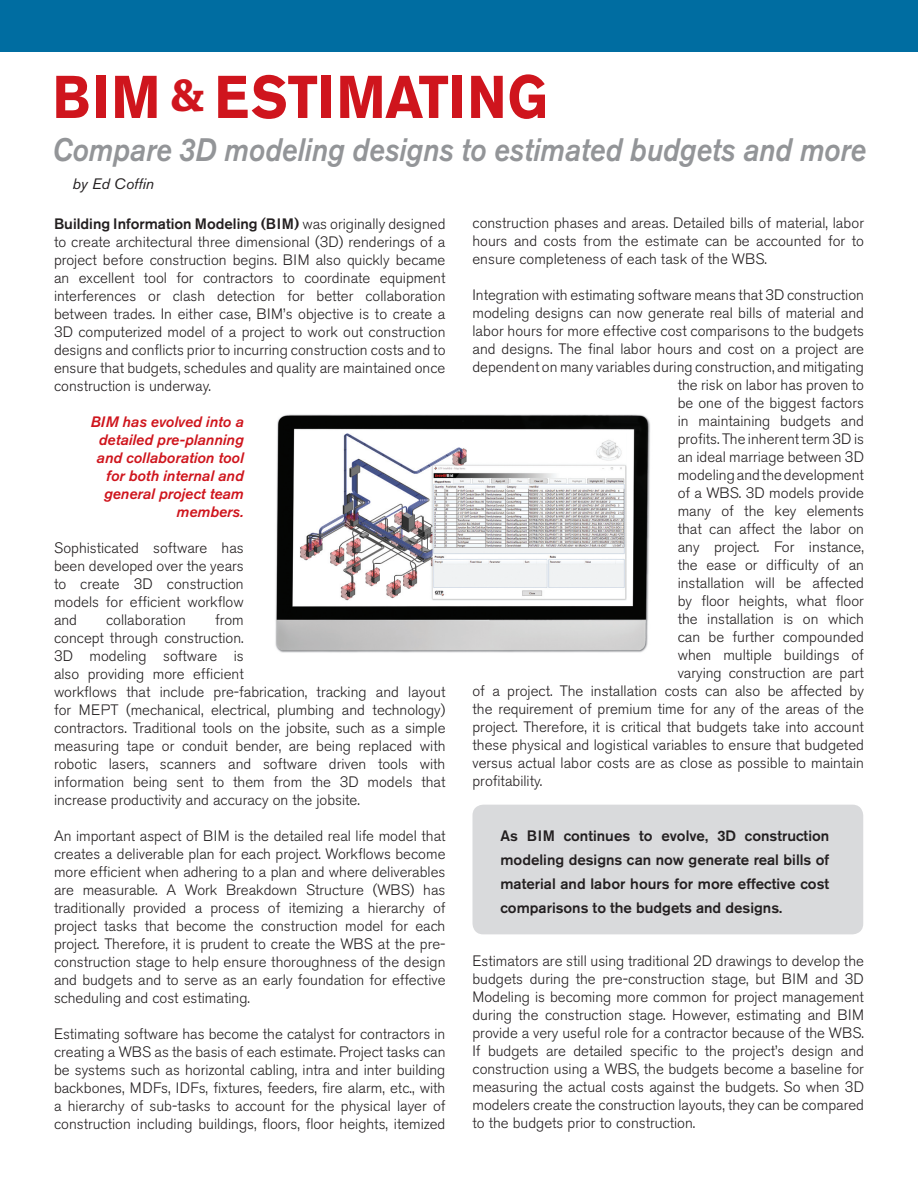
<style>
.page{position:relative;width:918px;height:1188px;background:#fff}
.page>*{position:absolute;margin:0;border:0;box-sizing:border-box;transform-origin:0 0}
.t1{font:700 59.7px "Akzidenz Grotesk BE";letter-spacing:.01em;color:#cf151d;scale:.89 1}
.t2{font:italic 500 32.25px "Akzidenz Grotesk BE";color:#939598;scale:.89 1}
.t3{font:300 15px/18px "Akzidenz Grotesk BE";color:#231f20;text-align:justify}
.t4{font:500 15px/24px "Akzidenz Grotesk BE";color:#231f20;text-align:justify}
.t5{font:italic 500 15px/18px "Akzidenz Grotesk BE";color:#cf151d;text-align:right}
.t6{font:italic 15px "Akzidenz Grotesk BE";color:#231f20}
.s1{font-family:"Chaparral Pro";font-size:48.75px}
.s2{font-weight:500}
</style>
<div class="page">
<div style="left:0;top:0;width:918px;height:51px;background:#006da1"></div>
<img style="left:275px;top:414px;width:375px;height:239px">
<img style="left:299px;top:434px;width:327px;height:167px">
<div style="left:473px;top:805px;width:390px;height:129px;background:#d9dadc;border-radius:11px"></div>
<h1 class="t1" style="left:53px;top:63px;width:557px">BIM <span class="s1">&amp;</span> ESTIMATING</h1>
<h2 class="t2" style="left:53px;top:132px;width:916px">Compare 3D modeling designs to estimated budgets and more</h2>
<p class="t6" style="left:72px;top:175px;width:83px">by Ed Coffin</p>
<p class="t3" style="left:54px;top:215px;width:393px"><span class="s2">Building Information Modeling (BIM)</span> was originally designed to create architectural three dimensional (3D) renderings of a project before construction begins. BIM also quickly became an excellent tool for contractors to coordinate equipment interferences or clash detection for better collaboration between trades. In either case, BIM’s objective is to create a 3D computerized model of a project to work out construction designs and conflicts prior to incurring construction costs and to ensure that budgets, schedules and quality are maintained once construction is underway.</p>
<p class="t5" style="left:91px;top:412px;width:155px">BIM has evolved into a detailed pre-planning and collaboration tool for both internal and general project team members.</p>
<p class="t3" style="left:54px;top:539px;width:191px">Sophisticated software has been developed over the years to create 3D construction models for efficient workflow and</p>
<p class="t3" style="left:54px;top:611px;width:393px;text-align:left;text-indent:161px">from<br>concept through construction.<br>3D modeling software is<br>also providing more efficient<br>workflows that include pre-fabrication, tracking and layout for MEPT (mechanical, electrical, plumbing and technology) contractors. Traditional tools on the jobsite, such as a simple measuring tape or conduit bender, are being replaced with robotic lasers, scanners and software driven tools with information being sent to them from the 3D models that increase productivity and accuracy on the jobsite.</p>
<p class="t3" style="left:54px;top:827px;width:393px">An important aspect of BIM is the detailed real life model that creates a deliverable plan for each project. Workflows become more efficient when adhering to a plan and where deliverables are measurable. A Work Breakdown Structure (WBS) has traditionally provided a process of itemizing a hierarchy of project tasks that become the construction model for each project. Therefore, it is prudent to create the WBS at the pre&shy;construction stage to help ensure thoroughness of the design and budgets and to serve as an early foundation for effective scheduling and cost estimating.</p>
<p class="t3" style="left:54px;top:1025px;width:393px">Estimating software has become the catalyst for contractors in creating a WBS as the basis of each estimate. Project tasks can be systems such as horizontal cabling, intra and inter building backbones, MDFs, IDFs, fixtures, feeders, fire alarm, etc., with a hierarchy of sub-tasks to account for the physical layer of construction including buildings, floors, floor heights, itemized</p>
<p class="t3" style="left:106px;top:611px;width:82px">collaboration</p>
<p class="t3" style="left:472px;top:214px;width:393px">construction phases and areas. Detailed bills of material, labor hours and costs from the estimate can be accounted for to ensure completeness of each task of the WBS.</p>
<p class="t3" style="left:472px;top:286px;width:393px">Integration with estimating software means that 3D construction</p>
<p class="t3" style="left:472px;top:304px;width:393px">modeling designs can now generate real bills of material and</p>
<p class="t3" style="left:472px;top:322px;width:393px">labor hours for more effective cost comparisons to the budgets</p>
<p class="t3" style="left:472px;top:340px;width:393px">and designs. The final labor hours and cost on a project are</p>
<p class="t3" style="left:472px;top:358px;width:393px">dependent on many variables during construction, and mitigating</p>
<p class="t3" style="left:678px;top:376px;width:188px">the risk on labor has proven to</p>
<p class="t3" style="left:678px;top:394px;width:188px">be one of the biggest factors</p>
<p class="t3" style="left:678px;top:412px;width:188px">in maintaining budgets and</p>
<p class="t3" style="left:678px;top:430px;width:188px">profits. The inherent term 3D is</p>
<p class="t3" style="left:678px;top:448px;width:188px">an ideal marriage between 3D</p>
<p class="t3" style="left:678px;top:466px;width:188px">modeling and the development</p>
<p class="t3" style="left:678px;top:484px;width:188px">of a WBS. 3D models provide</p>
<p class="t3" style="left:678px;top:502px;width:188px">many of the key elements</p>
<p class="t3" style="left:678px;top:520px;width:188px">that can affect the labor on</p>
<p class="t3" style="left:678px;top:538px;width:188px">any project. For instance,</p>
<p class="t3" style="left:678px;top:556px;width:188px">the ease or difficulty of an</p>
<p class="t3" style="left:678px;top:574px;width:188px">installation will be affected</p>
<p class="t3" style="left:678px;top:592px;width:188px">by floor heights, what floor</p>
<p class="t3" style="left:678px;top:610px;width:188px">the installation is on which</p>
<p class="t3" style="left:678px;top:628px;width:188px">can be further compounded</p>
<p class="t3" style="left:678px;top:646px;width:188px">when multiple buildings of</p>
<p class="t3" style="left:678px;top:664px;width:188px">varying construction are part</p>
<p class="t3" style="left:472px;top:682px;width:393px">of a project. The installation costs can also be affected by</p>
<p class="t3" style="left:472px;top:700px;width:393px">the requirement of premium time for any of the areas of the</p>
<p class="t3" style="left:472px;top:718px;width:393px">project. Therefore, it is critical that budgets take into account</p>
<p class="t3" style="left:472px;top:736px;width:393px">these physical and logistical variables to ensure that budgeted</p>
<p class="t3" style="left:472px;top:754px;width:393px">versus actual labor costs are as close as possible to maintain</p>
<p class="t3" style="left:472px;top:772px;width:71px">profitability.</p>
<p class="t4" style="left:500px;top:823px;width:330px">As BIM continues to evolve, 3D construction modeling designs can now generate real bills of material and labor hours for more effective cost comparisons to the budgets and designs.</p>
<p class="t3" style="left:472px;top:952px;width:393px">Estimators are still using traditional 2D drawings to develop the budgets during the pre-construction stage, but BIM and 3D Modeling is becoming more common for project management during the construction stage. However, estimating and BIM provide a very useful role for a contractor because of the WBS.<br>If budgets are detailed specific to the project’s design and construction using a WBS, the budgets become a baseline for measuring the actual costs against the budgets. So when 3D modelers create the construction layouts, they can be compared to the budgets prior to construction.</p>
</div>
